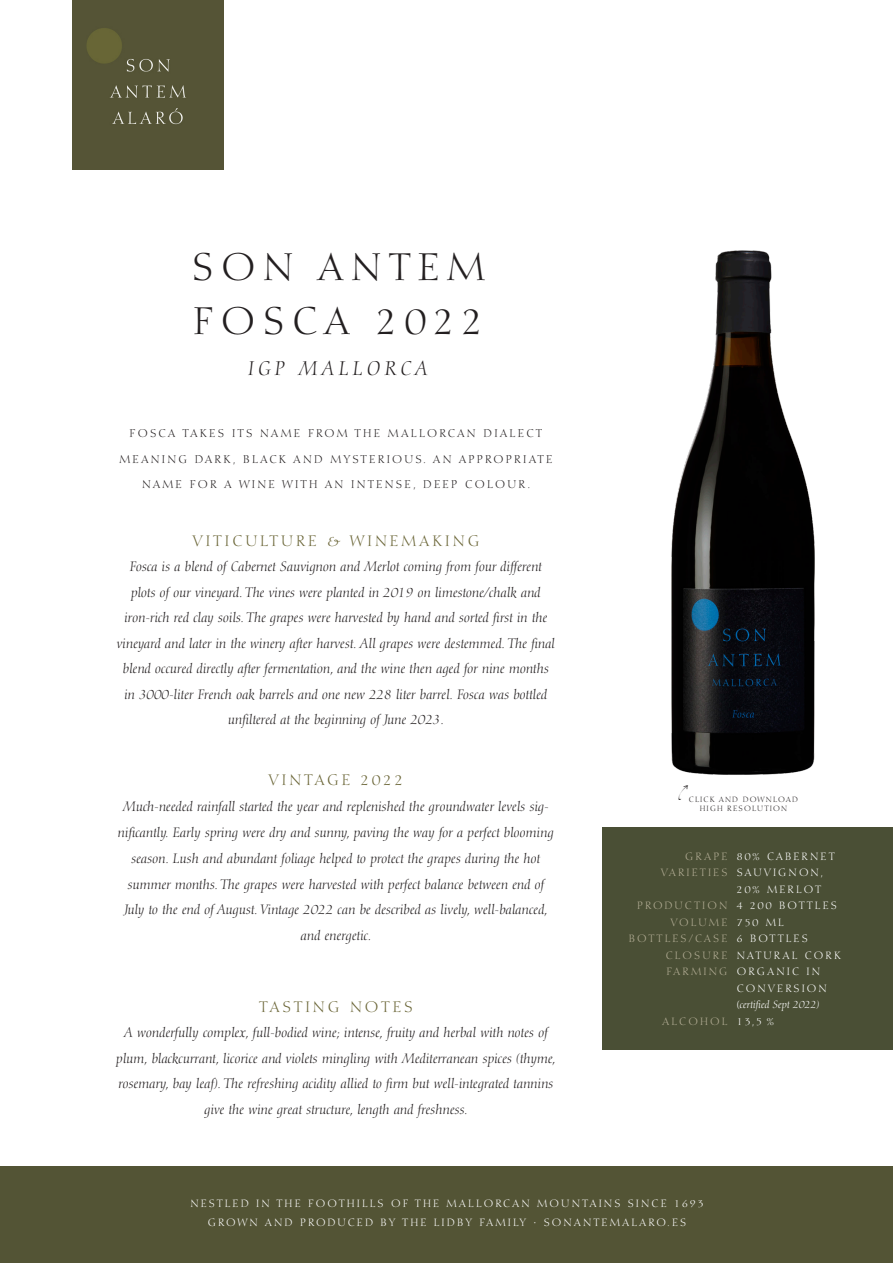
<style>
.page{position:relative;width:893px;height:1263px;background:#fff}
.page>*{position:absolute;margin:0;border:0;box-sizing:border-box;transform-origin:0 0}
.t1{font:37.8px/54.4px "Diotima LT Std";letter-spacing:.2em;color:#231f20}
.t2{font:italic 19.5px "Diotima LT Std";letter-spacing:.2em;color:#231f20}
.t3{font:15px "Diotima LT Std";letter-spacing:.2em;color:#6a6536}
.t4{font:italic 13.5px/25.5px "Diotima LT Std";color:#231f20;text-align:center}
.t5{font:11.1px "Diotima LT Std";letter-spacing:.2em;color:#231f20}
.t6{font:10.5px/16.5px "Diotima LT Std";letter-spacing:.2em;color:#fff}
.t7{font:10.5px "Diotima LT Std";letter-spacing:.2em;color:#b6b098}
.t8{font:italic 10.5px "Diotima LT Std";color:#fff}
.t9{font:7.5px "Diotima LT Std";letter-spacing:.15em;color:#231f20}
.s1{font-style:normal}
.s2{font-family:"Avenir LT Std"}
</style>
<div class="page">
<div style="left:73px;top:0;width:151px;height:18px;background:#555436"></div>
<div style="left:0;top:1167px;width:893px;height:96px;background:#535435"></div>
<img style="left:73px;top:18px;width:151px;height:151px">
<div style="left:602px;top:827px;width:291px;height:223px;background:#4a4f35"></div>
<img style="left:671px;top:250px;width:144px;height:525px">
<p class="t1" style="left:192px;top:240px;width:294px">SON ANTEM<br>FOSCA 2022</p>
<p class="t2" style="left:248px;top:356px;width:182px">IGP MALLORCA</p>
<p class="t5" style="left:130px;top:426px;width:414px">FOSCA TAKES ITS NAME FROM THE MALLORCAN DIALECT</p>
<p class="t5" style="left:119px;top:452px;width:434px">MEANING DARK, BLACK AND MYSTERIOUS. AN APPROPRIATE</p>
<p class="t5" style="left:142px;top:478px;width:390px">NAME FOR A WINE WITH AN INTENSE, DEEP COLOUR.</p>
<p class="t3" style="left:193px;top:532px;width:288px">VITICULTURE &amp; WINEMAKING</p>
<p class="t4" style="left:117px;top:554px;width:440px">Fosca is a blend of Cabernet Sauvignon and Merlot coming from four different plots of our vineyard. The vines were planted in 2019 on limestone/chalk and iron-rich red clay soils. The grapes were harvested by hand and sorted first in the vineyard and later in the winery after harvest. All grapes were destemmed. The final blend occured directly after fermentation, and the wine then aged for nine months in 3000-liter French oak barrels and one new 228 liter barrel. Fosca was bottled unfiltered at the beginning of June 2023.</p>
<p class="t3" style="left:269px;top:771px;width:136px">VINTAGE 2022</p>
<p class="t4" style="left:118px;top:794px;width:437px">Much-needed rainfall started the year and replenished the groundwater levels sig&shy;nificantly. Early spring were dry and sunny, paving the way for a perfect blooming season. Lush and abundant foliage helped to protect the grapes during the hot summer months. The grapes were harvested with perfect balance between end of July to the end of August. Vintage 2022 can be described as lively, well-balanced, and energetic.</p>
<p class="t3" style="left:259px;top:997px;width:155px">TASTING NOTES</p>
<p class="t4" style="left:116px;top:1020px;width:442px">A wonderfully complex, full-bodied wine; intense, fruity and herbal with notes of plum, blackcurrant, licorice and violets mingling with Mediterranean spices (thyme, rosemary, bay leaf). The refreshing acidity allied to firm but well-integrated tannins give the wine great structure, length and freshness.</p>
<p class="t9" style="left:689px;top:795px;width:111px">CLICK AND DOWNLOAD</p>
<p class="t9" style="left:700px;top:804px;width:89px">HIGH RESOLUTION</p>
<p class="t7" style="left:685px;top:850px;width:44px">GRAPE</p>
<p class="t7" style="left:661px;top:866px;width:68px">VARIETIES</p>
<p class="t7" style="left:637px;top:899px;width:92px">PRODUCTION</p>
<p class="t7" style="left:670px;top:916px;width:58px">VOLUME</p>
<p class="t7" style="left:629px;top:932px;width:100px">BOTTLES/CASE</p>
<p class="t7" style="left:666px;top:949px;width:63px">CLOSURE</p>
<p class="t7" style="left:666px;top:965px;width:62px">FARMING</p>
<p class="t7" style="left:662px;top:1015px;width:67px">ALCOHOL</p>
<p class="t6" style="left:737px;top:848px;width:99px">80% CABERNET</p>
<p class="t6" style="left:737px;top:864px;width:88px">SAUVIGNON,</p>
<p class="t6" style="left:737px;top:881px;width:86px">20% MERLOT</p>
<p class="t6" style="left:737px;top:897px;width:102px">4 200 BOTTLES</p>
<p class="t6" style="left:737px;top:914px;width:49px">750 ML</p>
<p class="t6" style="left:737px;top:930px;width:72px">6 BOTTLES</p>
<p class="t6" style="left:737px;top:947px;width:106px">NATURAL CORK</p>
<p class="t6" style="left:737px;top:963px;width:92px">ORGANIC IN<br>CONVERSION</p>
<p class="t8" style="left:737px;top:998px;width:84px"><span class="s1">(</span>certified Sept 2022)</p>
<p class="t6" style="left:737px;top:1013px;width:38px">13,5 %</p>
<p class="t6" style="left:190px;top:1195px;width:515px">NESTLED IN THE FOOTHILLS OF THE MALLORCAN MOUNTAINS SINCE 1693</p>
<p class="t6" style="left:208px;top:1214px;width:480px">GROWN AND PRODUCED BY THE LIDBY FAMILY <span class="s2">·</span> SONANTEMALARO.ES</p>
</div>
